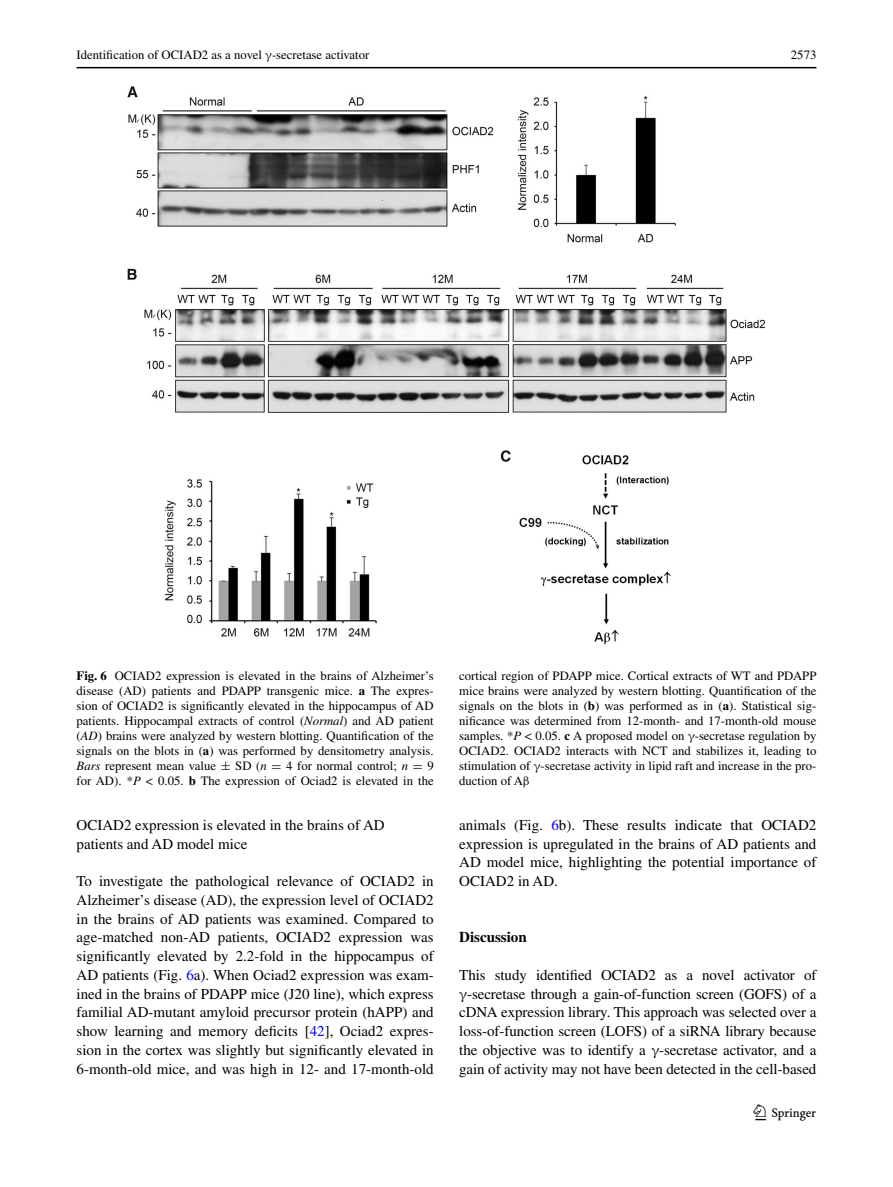
<style>
.page{position:relative;width:893px;height:1187px;background:#fff}
.page>*{position:absolute;margin:0;border:0;box-sizing:border-box;transform-origin:0 0}
.t1{font:22.5px "Springnew";color:#000}
.t2{font:15px/18.8px "Times";color:#000;text-align:justify}
.t3{font:700 15px "Times";color:#000}
.t4{font:12.75px/15px "Times";color:#000;text-align:justify}
.s1{font-family:"MTGU"}
.s2{font-weight:700}
.s3{font-style:italic}
.s4{font-family:"MTSY"}
.s5{color:#00f}
</style>
<div class="page">
<hr style="left:77px;top:67px;width:739px;height:1px;background:#000">
<img style="left:128px;top:87px;width:637px;height:557px">
<p class="t4" style="left:77px;top:48px;width:294px">Identification of OCIAD2 as a novel <span class="s1">γ</span>-secretase activator</p>
<p class="t4" style="left:791px;top:48px;width:27px">2573</p>
<p class="t4" style="left:77px;top:668px;width:359px"><span class="s2">Fig. 6</span> OCIAD2 expression is elevated in the brains of Alzheimer’s disease (AD) patients and PDAPP transgenic mice. <span class="s2">a</span> The expres&shy;sion of OCIAD2 is significantly elevated in the hippocampus of AD patients. Hippocampal extracts of control (<span class="s3">Normal</span>) and AD patient (<span class="s3">AD</span>) brains were analyzed by western blotting. Quantification of the signals on the blots in (<span class="s2">a</span>) was performed by densitometry analysis.<br><span class="s3">Bars</span> represent mean value <span class="s4">±</span> SD (<span class="s3">n</span> <span class="s4">=</span> 4 for normal control; <span class="s3">n</span> <span class="s4">=</span> 9 for AD). *<span class="s3">P</span> &lt; 0.05. <span class="s2">b</span> The expression of Ociad2 is elevated in the</p>
<p class="t4" style="left:459px;top:668px;width:359px">cortical region of PDAPP mice. Cortical extracts of WT and PDAPP mice brains were analyzed by western blotting. Quantification of the signals on the blots in (<span class="s2">b</span>) was performed as in (<span class="s2">a</span>). Statistical sig&shy;nificance was determined from 12-month- and 17-month-old mouse samples. *<span class="s3">P</span> &lt; 0.05. <span class="s2">c</span> A proposed model on <span class="s1">γ</span>-secretase regulation by OCIAD2. OCIAD2 interacts with NCT and stabilizes it, leading to stimulation of <span class="s1">γ</span>-secretase activity in lipid raft and increase in the pro&shy;duction of A<span class="s1">β</span></p>
<p class="t2" style="left:77px;top:815px;width:310px">OCIAD2 expression is elevated in the brains of AD patients and AD model mice</p>
<p class="t2" style="left:77px;top:871px;width:359px">To investigate the pathological relevance of OCIAD2 in Alzheimer’s disease (AD), the expression level of OCIAD2 in the brains of AD patients was examined. Compared to age-matched non-AD patients, OCIAD2 expression was significantly elevated by 2.2-fold in the hippocampus of AD patients (Fig. <span class="s5">6</span>a). When Ociad2 expression was exam&shy;ined in the brains of PDAPP mice (J20 line), which express familial AD-mutant amyloid precursor protein (hAPP) and show learning and memory deficits [<span class="s5">42</span>], Ociad2 expres&shy;sion in the cortex was slightly but significantly elevated in 6-month-old mice, and was high in 12- and 17-month-old</p>
<p class="t2" style="left:459px;top:815px;width:359px">animals (Fig. <span class="s5">6</span>b). These results indicate that OCIAD2 expression is upregulated in the brains of AD patients and AD model mice, highlighting the potential importance of OCIAD2 in AD.</p>
<p class="t3" style="left:459px;top:928px;width:69px">Discussion</p>
<p class="t2" style="left:459px;top:965px;width:359px">This study identified OCIAD2 as a novel activator of <span class="s1">γ</span>-secretase through a gain-of-function screen (GOFS) of a cDNA expression library. This approach was selected over a loss-of-function screen (LOFS) of a siRNA library because the objective was to identify a <span class="s1">γ</span>-secretase activator, and a gain of activity may not have been detected in the cell-based</p>
<h1 class="t1" style="left:755px;top:1104px;width:62px">1 3</h1>
</div>
